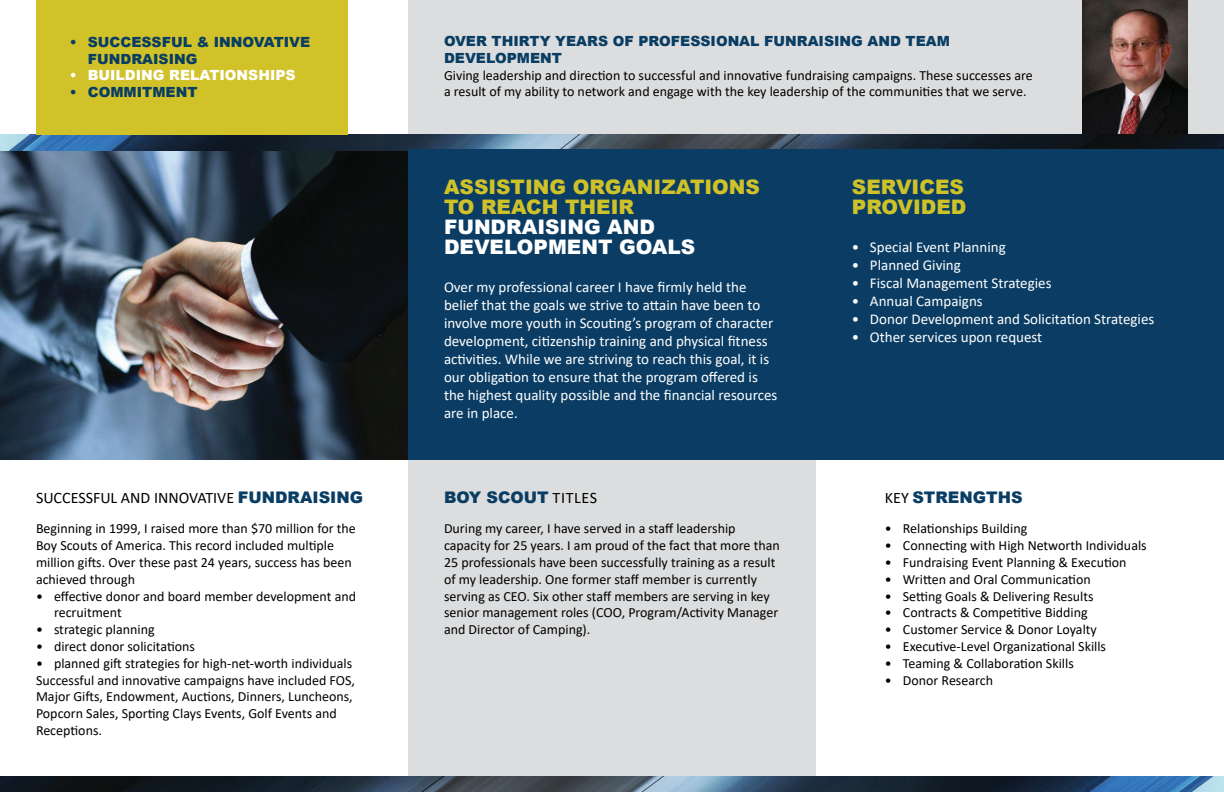
<style>
.page{position:relative;width:1224px;height:792px;background:#fff}
.page>*{position:absolute;margin:0;border:0;box-sizing:border-box;transform-origin:0 0}
.t1{font:900 20px/20px "Arial";color:#cfc229}
.t2{font:900 20px/20px "Arial";color:#fff}
.t3{font:16px "Calibri";color:#000}
.t4{font:900 16px "Arial";color:#093d63}
.t5{font:15px/18px "Calibri";color:#fff}
.t6{font:14px/16.8px "Calibri";color:#000}
.t7{font:900 14px/16.8px "Arial";color:#093d63}
.t8{font:900 14px "Arial";color:#fff}
.s1{font-family:"Arial";font-weight:900;color:#093d63}
.s2{font-family:"Calibri";font-weight:400;color:#000}
</style>
<div class="page">
<img style="left:0;top:150px;width:408px;height:310px">
<div style="left:408px;top:0;width:816px;height:135px;background:#dcddde"></div>
<img style="left:1082px;top:0;width:106px;height:134px">
<img style="left:0;top:134px;width:1224px;height:16px">
<div style="left:408px;top:460px;width:408px;height:316px;background:#dcddde"></div>
<img style="left:0;top:776px;width:1224px;height:16px">
<div style="left:408px;top:150px;width:816px;height:310px;background:#0b3d64"></div>
<div style="left:36px;top:0;width:312px;height:135px;background:#d0c228"></div>
<p class="t7" style="left:88px;top:33px;width:224px;text-indent:-18px">• SUCCESSFUL &amp; INNOVATIVE<br>FUNDRAISING</p>
<p class="t8" style="left:70px;top:65px;width:227px">• BUILDING RELATIONSHIPS</p>
<p class="t7" style="left:70px;top:83px;width:129px">• COMMITMENT</p>
<p class="t3" style="left:36px;top:487px;width:329px">SUCCESSFUL AND INNOVATIVE <span class="s1">FUNDRAISING</span></p>
<p class="t6" style="left:36px;top:520px;width:321px">Beginning in 1999, I raised more than $70 million for the Boy Scouts of America. This record included multiple million gifts. Over these past 24 years, success has been achieved through</p>
<p class="t6" style="left:54px;top:587px;width:304px;text-indent:-18px">• effective donor and board member development and recruitment</p>
<p class="t6" style="left:36px;top:621px;width:120px">• strategic planning</p>
<p class="t6" style="left:36px;top:638px;width:161px">• direct donor solicitations</p>
<p class="t6" style="left:36px;top:654px;width:321px">• planned gift strategies for high-net-worth individuals Successful and innovative campaigns have included FOS, Major Gifts, Endowment, Auctions, Dinners, Luncheons, Popcorn Sales, Sporting Clays Events, Golf Events and Receptions.</p>
<p class="t7" style="left:444px;top:32px;width:507px">OVER THIRTY YEARS OF PROFESSIONAL FUNRAISING AND TEAM<br>DEVELOPMENT</p>
<p class="t6" style="left:444px;top:66px;width:590px">Giving leadership and direction to successful and innovative fundraising campaigns. These successes are a result of my ability to network and engage with the key leadership of the communities that we serve.</p>
<h1 class="t1" style="left:444px;top:177px;width:318px">ASSISTING ORGANIZATIONS<br>TO REACH THEIR</h1>
<h1 class="t2" style="left:444px;top:217px;width:253px">FUNDRAISING AND<br>DEVELOPMENT GOALS</h1>
<p class="t5" style="left:444px;top:278px;width:335px">Over my professional career I have firmly held the belief that the goals we strive to attain have been to involve more youth in Scouting’s program of character development, citizenship training and physical fitness activities. While we are striving to reach this goal, it is our obligation to ensure that the program offered is the highest quality possible and the financial resources are in place.</p>
<p class="t4" style="left:444px;top:486px;width:155px">BOY SCOUT <span class="s2">TITLES</span></p>
<p class="t6" style="left:444px;top:520px;width:337px">During my career, I have served in a staff leadership capacity for 25 years. I am proud of the fact that more than 25 professionals have been successfully training as a result of my leadership. One former staff member is currently serving as CEO. Six other staff members are serving in key senior management roles (COO, Program/Activity Manager and Director of Camping).</p>
<h1 class="t1" style="left:852px;top:177px;width:116px">SERVICES<br>PROVIDED</h1>
<p class="t5" style="left:852px;top:238px;width:155px">• Special Event Planning</p>
<p class="t5" style="left:852px;top:256px;width:110px">• Planned Giving</p>
<p class="t5" style="left:852px;top:274px;width:201px">• Fiscal Management Strategies</p>
<p class="t5" style="left:852px;top:292px;width:132px">• Annual Campaigns</p>
<p class="t5" style="left:852px;top:310px;width:304px">• Donor Development and Solicitation Strategies</p>
<p class="t5" style="left:852px;top:328px;width:192px">• Other services upon request</p>
<p class="t4" style="left:885px;top:486px;width:139px"><span class="s2">KEY</span> STRENGTHS</p>
<p class="t6" style="left:885px;top:520px;width:144px">• Relationships Building</p>
<p class="t6" style="left:885px;top:537px;width:263px">• Connecting with High Networth Individuals</p>
<p class="t6" style="left:885px;top:554px;width:243px">• Fundraising Event Planning &amp; Execution</p>
<p class="t6" style="left:885px;top:570px;width:207px">• Written and Oral Communication</p>
<p class="t6" style="left:885px;top:587px;width:210px">• Setting Goals &amp; Delivering Results</p>
<p class="t6" style="left:885px;top:604px;width:204px">• Contracts &amp; Competitive Bidding</p>
<p class="t6" style="left:885px;top:621px;width:214px">• Customer Service &amp; Donor Loyalty</p>
<p class="t6" style="left:885px;top:638px;width:223px">• Executive-Level Organizational Skills</p>
<p class="t6" style="left:885px;top:654px;width:190px">• Teaming &amp; Collaboration Skills</p>
<p class="t6" style="left:885px;top:671px;width:110px">• Donor Research</p>
</div>
